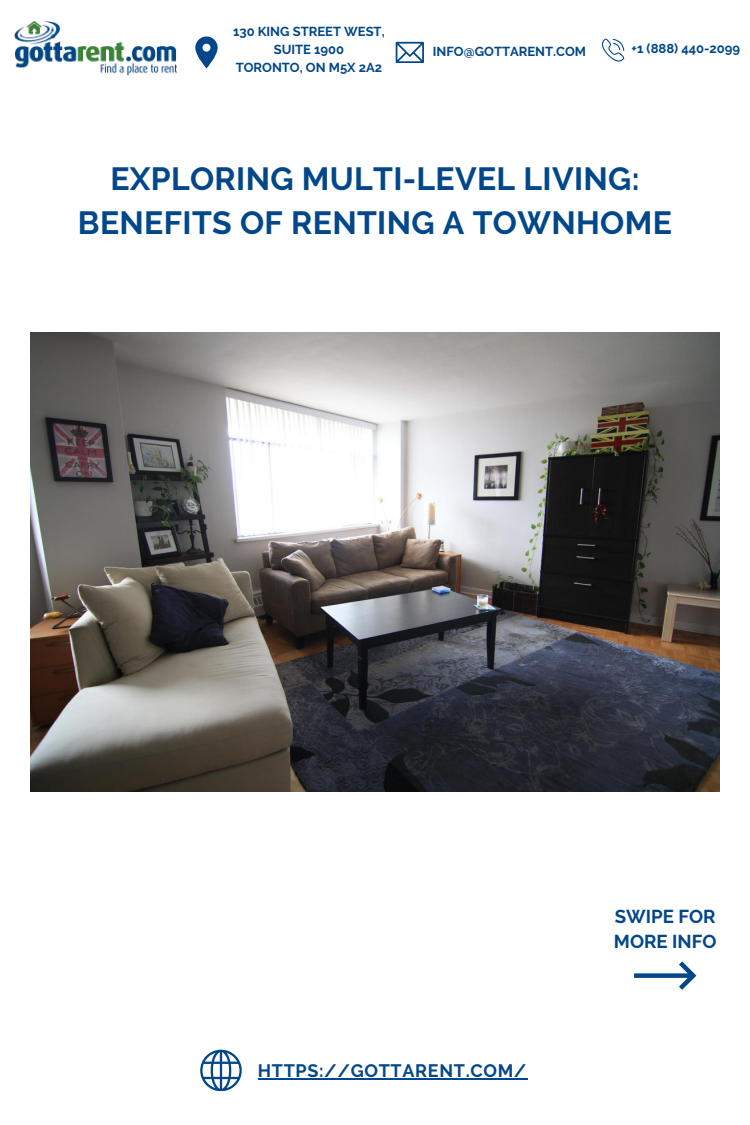
<style>
.page{position:relative;width:750px;height:1125px;background:#fff}
.page>*{position:absolute;margin:0;border:0;box-sizing:border-box;transform-origin:0 0}
.t1{font:700 32px/44.2px "Raleway";letter-spacing:.01em;color:#02478a;text-align:center}
.t2{font:700 18.6px "Raleway";color:#02478a}
.t3{font:700 18px "Raleway";letter-spacing:.04em;color:#02478a}
.t4{font:700 13px/18px "Raleway";color:#02478a;text-align:center}
</style>
<div class="page">
<svg style="left:634px;top:961px;width:62px;height:29px"></svg>
<svg style="left:200px;top:1050px;width:41px;height:41px"></svg>
<hr style="left:258px;top:1078px;width:269px;height:2px;background:#02478a">
<img style="left:14px;top:21px;width:162px;height:55px">
<svg style="left:396px;top:42px;width:28px;height:21px"></svg>
<svg style="left:602px;top:38px;width:23px;height:24px"></svg>
<svg style="left:195px;top:37px;width:23px;height:31px"></svg>
<img style="left:31px;top:332px;width:688px;height:459px">
<p class="t4" style="left:233px;top:22px;width:153px">130 KING STREET WEST,<br>SUITE 1900</p>
<p class="t4" style="left:236px;top:58px;width:148px">TORONTO, ON M5X 2A2</p>
<p class="t4" style="left:433px;top:43px;width:155px">INFO@GOTTARENT.COM</p>
<p class="t4" style="left:632px;top:40px;width:110px">+1 (888) 440-2099</p>
<p class="t1" style="left:78px;top:157px;width:596px">EXPLORING MULTI-LEVEL LIVING:<br>BENEFITS OF RENTING A TOWNHOME</p>
<p class="t3" style="left:258px;top:1060px;width:270px">HTTPS://GOTTARENT.COM/</p>
<p class="t2" style="left:615px;top:905px;width:102px">SWIPE FOR</p>
<p class="t2" style="left:614px;top:931px;width:104px">MORE INFO</p>
</div>
